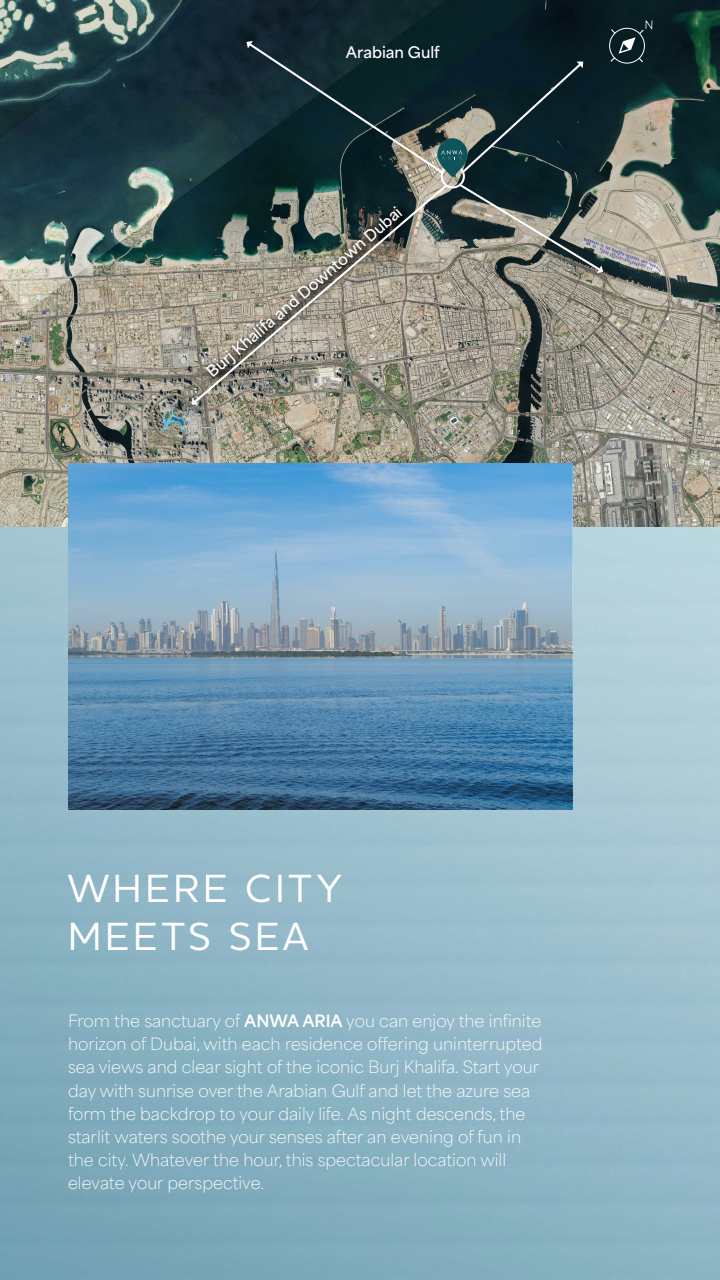
<style>
.page{position:relative;width:720px;height:1280px;background:#fff}
.page>*{position:absolute;margin:0;border:0;box-sizing:border-box;transform-origin:0 0}
.t1{font:500 40px/48px "Houschka Pro";letter-spacing:.1em;color:#fff}
.t2{font:100 16px/23.2px "Area Normal";color:#fff}
.t3{font:600 15px "Area Normal";color:#fff}
.s1{font-weight:700}
</style>
<div class="page">
<img style="left:0;top:527px;width:720px;height:753px">
<img style="left:0;top:0;width:720px;height:527px">
<img style="left:191px;top:182px;width:258px;height:224px">
<svg style="left:192px;top:398px;width:6px;height:7px"></svg>
<svg style="left:246px;top:20px;width:406px;height:253px;background:#384848"></svg>
<svg style="left:68px;top:464px;width:504px;height:346px;background:#6c98b9"></svg>
<p class="t3" style="left:346px;top:39px;width:95px">Arabian Gulf</p>
<p class="t3" style="left:200px;top:364px;width:253px;rotate:-41deg">Burj Khalifa and Downtown Dubai</p>
<h1 class="t1" style="left:68px;top:863px;width:275px">WHERE CITY<br>MEETS SEA</h1>
<p class="t2" style="left:68px;top:1007px;width:476px">From the sanctuary of <span class="s1">ANWA ARIA</span> you can enjoy the infinite horizon of Dubai, with each residence offering uninterrupted sea views and clear sight of the iconic Burj Khalifa. Start your day with sunrise over the Arabian Gulf and let the azure sea form the backdrop to your daily life. As night descends, the starlit waters soothe your senses after an evening of fun in the city. Whatever the hour, this spectacular location will elevate your perspective.</p>
</div>
